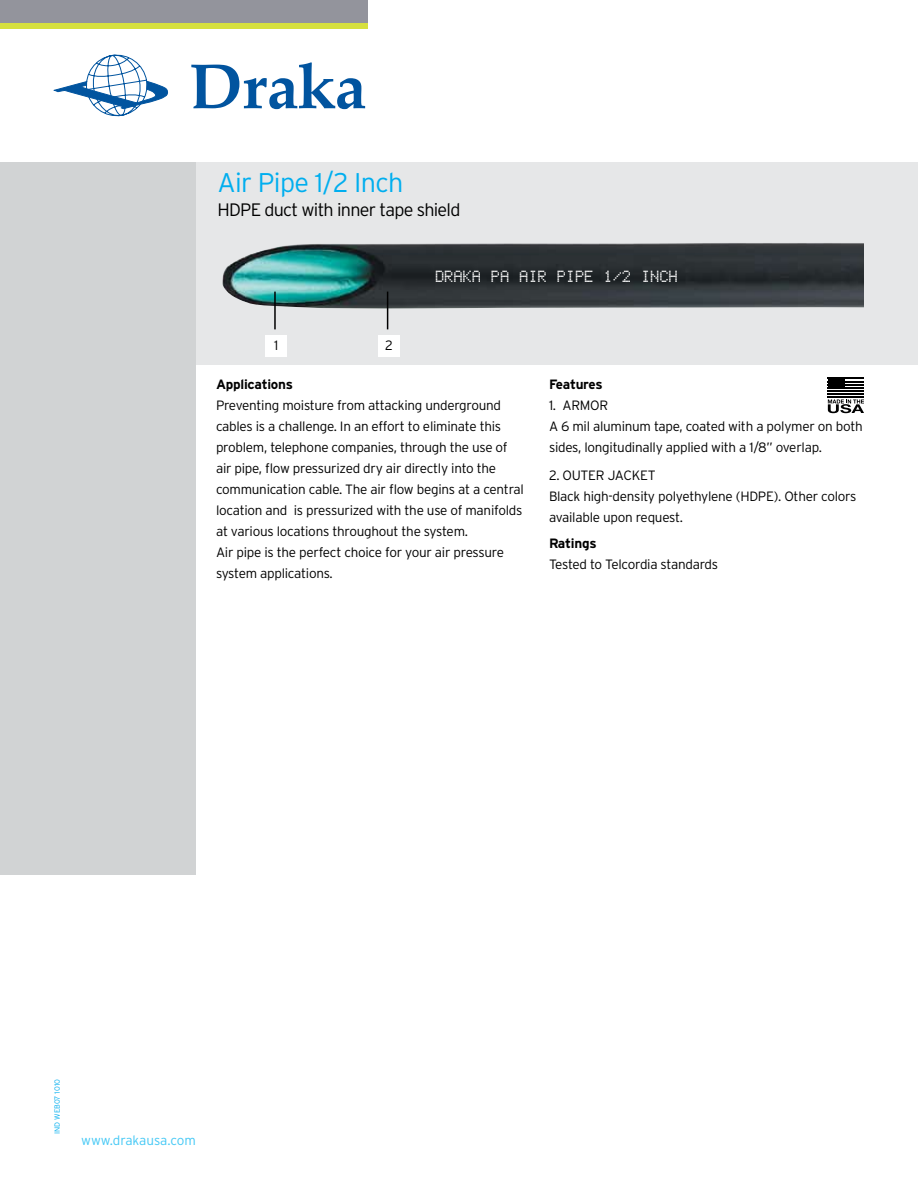
<style>
.page{position:relative;width:918px;height:1188px;background:#fff}
.page>*{position:absolute;margin:0;border:0;box-sizing:border-box;transform-origin:0 0}
.t1{font:300 27px "Interstate";letter-spacing:-.025em;color:#00aeef}
.t2{font:300 18px "Interstate";letter-spacing:-.04em;color:#000}
.t3{font:18px "Bubbledot ICG Fine Pos";color:#fff;scale:.92 1}
.t4{font:300 13.5px/21px "Interstate";letter-spacing:-.02em;color:#000}
.t5{font:700 13.5px "Interstate";letter-spacing:-.02em;color:#000}
.t6{font:300 13.5px "Interstate";color:#44c8f5}
.t7{font:300 7.5px "Interstate";color:#00aeef}
</style>
<div class="page">
<div style="left:186px;top:162px;width:732px;height:202px;background:#e6e7e8"></div>
<img style="left:222px;top:243px;width:642px;height:66px">
<svg style="left:54px;top:54px;width:114px;height:63px"></svg>
<svg style="left:191px;top:62px;width:174px;height:47px"></svg>
<div style="left:0;top:162px;width:196px;height:712px;background:#d1d3d4"></div>
<div style="left:0;top:0;width:367px;height:23px;background:#93949c"></div>
<div style="left:0;top:23px;width:367px;height:5px;background:#d6e03e"></div>
<div style="left:828px;top:378px;width:17px;height:10px;background:#000"></div>
<hr style="left:828px;top:378px;width:36px;height:1px;background:#000">
<hr style="left:828px;top:381px;width:36px;height:1px;background:#000">
<hr style="left:828px;top:384px;width:36px;height:2px;background:#000">
<hr style="left:828px;top:387px;width:36px;height:2px;background:#000">
<hr style="left:828px;top:390px;width:36px;height:2px;background:#000">
<hr style="left:828px;top:393px;width:36px;height:2px;background:#000">
<hr style="left:828px;top:397px;width:36px;height:1px;background:#000">
<svg style="left:828px;top:399px;width:36px;height:14px"></svg>
<div style="left:265px;top:335px;width:22px;height:21px;background:#fff"></div>
<hr style="left:274px;top:292px;width:2px;height:37px;background:#000">
<div style="left:378px;top:335px;width:22px;height:21px;background:#fff"></div>
<hr style="left:387px;top:292px;width:1px;height:37px;background:#000">
<h1 class="t1" style="left:218px;top:166px;width:188px">Air Pipe 1/2 Inch</h1>
<h2 class="t2" style="left:218px;top:199px;width:245px">HDPE duct with inner tape shield</h2>
<p class="t4" style="left:274px;top:335px;width:6px">1</p>
<p class="t4" style="left:385px;top:335px;width:9px">2</p>
<h2 class="t3" style="left:435px;top:267px;width:265px">DRAKA PA AIR PIPE 1/2 INCH</h2>
<p class="t5" style="left:216px;top:377px;width:79px">Applications</p>
<p class="t4" style="left:216px;top:395px;width:309px">Preventing moisture from attacking underground cables is a challenge. In an effort to eliminate this problem, telephone companies, through the use of air pipe, flow pressurized dry air directly into the communication cable. The air flow begins at a central location and is pressurized with the use of manifolds at various locations throughout the system.<br>Air pipe is the perfect choice for your air pressure system applications.</p>
<p class="t5" style="left:549px;top:377px;width:55px">Features</p>
<p class="t4" style="left:549px;top:395px;width:315px">1. ARMOR<br>A 6 mil aluminum tape, coated with a polymer on both sides, longitudinally applied with a 1/8” overlap.</p>
<p class="t4" style="left:549px;top:464px;width:309px">2. OUTER JACKET<br>Black high-density polyethylene (HDPE). Other colors available upon request.</p>
<p class="t5" style="left:549px;top:536px;width:49px">Ratings</p>
<p class="t4" style="left:549px;top:554px;width:171px">Tested to Telcordia standards</p>
<p class="t7" style="left:53px;top:1134px;width:56px;rotate:-90deg">IND WEB07 1010</p>
<p class="t6" style="left:81px;top:1132px;width:116px">www.drakausa.com</p>
</div>
